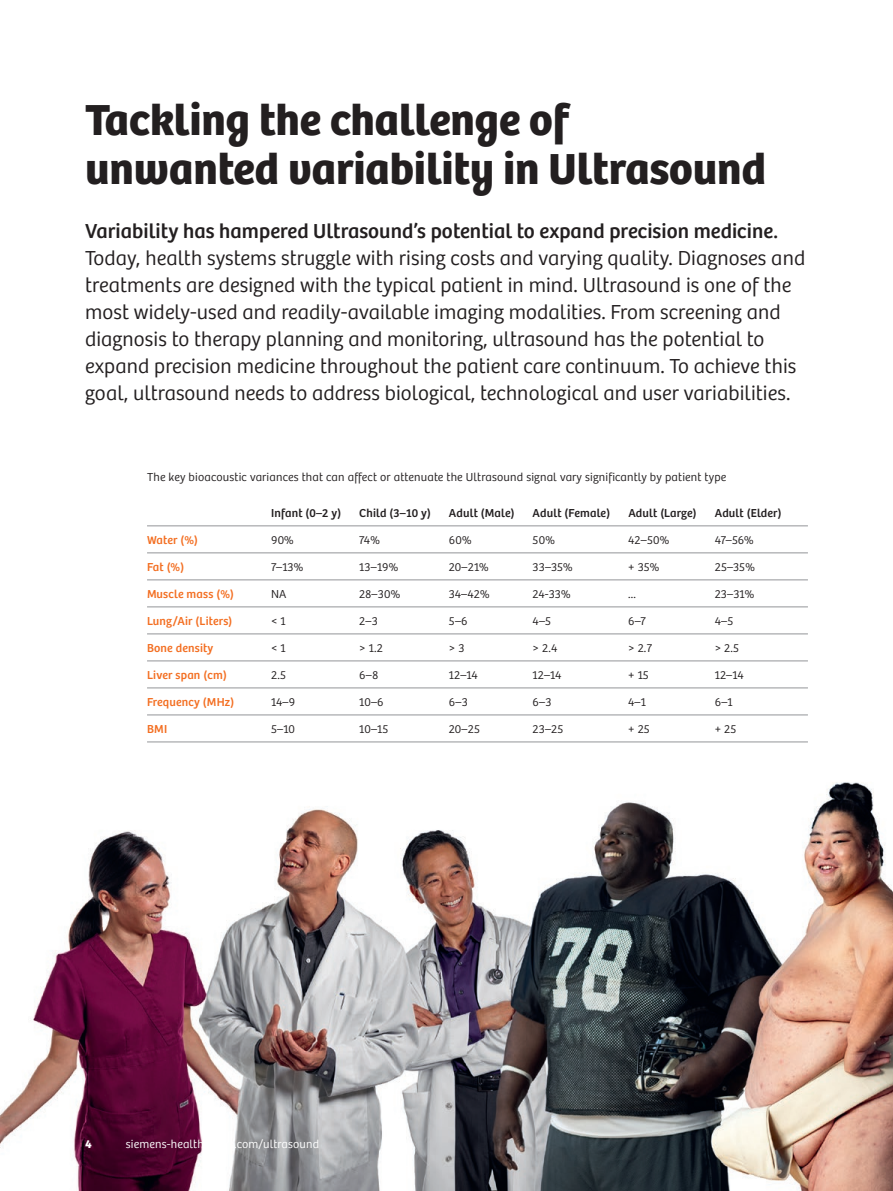
<style>
.page{position:relative;width:893px;height:1191px;background:#fff}
.page>*{position:absolute;margin:0;border:0;box-sizing:border-box;transform-origin:0 0}
.t1{font:45px/49.5px "Bree SH Headline Regular";color:#231f20}
.t2{font:21px/27px "Bree SH Text Light";letter-spacing:.005em;color:#231f20}
.t3{font:21px "Bree SH Text Regular";letter-spacing:.005em;color:#231f20}
.t4{font:12px "Bree SH Text Light";letter-spacing:.015em;color:#231f20}
.t5{font:12px "Bree SH Text Regular";letter-spacing:.015em;color:#f36e21}
.t6{font:12px "Bree SH Text Regular";letter-spacing:.015em;color:#231f20}
.t7{font:12px "Bree SH Text Light";letter-spacing:.015em;color:#fff}
.t8{font:12px "Bree SH Text Bold";color:#fff}
</style>
<div class="page">
<img style="left:0;top:782px;width:893px;height:409px">
<hr style="left:147px;top:552px;width:661px;height:1px;background:#939598">
<hr style="left:147px;top:525px;width:661px;height:1px;background:#939598">
<hr style="left:147px;top:579px;width:661px;height:1px;background:#939598">
<hr style="left:147px;top:606px;width:661px;height:1px;background:#939598">
<hr style="left:147px;top:633px;width:661px;height:1px;background:#939598">
<hr style="left:147px;top:660px;width:661px;height:1px;background:#939598">
<hr style="left:147px;top:687px;width:661px;height:1px;background:#939598">
<hr style="left:147px;top:714px;width:661px;height:1px;background:#939598">
<hr style="left:147px;top:741px;width:661px;height:1px;background:#939598">
<h1 class="t1" style="left:85px;top:95px;width:682px">Tackling the challenge of unwanted variability in Ultrasound</h1>
<p class="t3" style="left:85px;top:218px;width:694px">Variability has hampered Ultrasound’s potential to expand precision medicine.</p>
<p class="t2" style="left:85px;top:245px;width:722px">Today, health systems struggle with rising costs and varying quality. Diagnoses and treatments are designed with the typical patient in mind. Ultrasound is one of the most widely-used and readily-available imaging modalities. From screening and diagnosis to therapy planning and monitoring, ultrasound has the potential to expand precision medicine throughout the patient care continuum. To achieve this goal, ultrasound needs to address biological, technological and user variabilities.</p>
<p class="t4" style="left:147px;top:470px;width:581px">The key bioacoustic variances that can affect or attenuate the Ultrasound signal vary significantly by patient type</p>
<p class="t5" style="left:147px;top:532px;width:53px">Water (%)</p>
<p class="t5" style="left:147px;top:559px;width:39px">Fat (%)</p>
<p class="t5" style="left:147px;top:586px;width:88px">Muscle mass (%)</p>
<p class="t5" style="left:147px;top:613px;width:87px">Lung/Air (Liters)</p>
<p class="t5" style="left:147px;top:640px;width:68px">Bone density</p>
<p class="t5" style="left:147px;top:667px;width:81px">Liver span (cm)</p>
<p class="t5" style="left:147px;top:694px;width:89px">Frequency (MHz)</p>
<p class="t5" style="left:147px;top:721px;width:22px">BMI</p>
<p class="t6" style="left:271px;top:505px;width:72px">Infant (0–2 y)</p>
<p class="t4" style="left:271px;top:533px;width:24px">90%</p>
<p class="t4" style="left:271px;top:560px;width:34px">7–13%</p>
<p class="t4" style="left:271px;top:587px;width:17px">NA</p>
<p class="t4" style="left:271px;top:614px;width:16px">&lt; 1</p>
<p class="t4" style="left:271px;top:641px;width:16px">&lt; 1</p>
<p class="t4" style="left:271px;top:668px;width:16px">2.5</p>
<p class="t4" style="left:271px;top:695px;width:26px">14–9</p>
<p class="t4" style="left:271px;top:722px;width:25px">5–10</p>
<p class="t6" style="left:359px;top:505px;width:73px">Child (3–10 y)</p>
<p class="t4" style="left:359px;top:533px;width:22px">74%</p>
<p class="t4" style="left:359px;top:560px;width:40px">13–19%</p>
<p class="t4" style="left:359px;top:587px;width:42px">28–30%</p>
<p class="t4" style="left:359px;top:614px;width:20px">2–3</p>
<p class="t4" style="left:359px;top:641px;width:25px">&gt; 1.2</p>
<p class="t4" style="left:359px;top:668px;width:21px">6–8</p>
<p class="t4" style="left:359px;top:695px;width:26px">10–6</p>
<p class="t4" style="left:359px;top:722px;width:31px">10–15</p>
<p class="t6" style="left:449px;top:505px;width:67px">Adult (Male)</p>
<p class="t4" style="left:449px;top:533px;width:24px">60%</p>
<p class="t4" style="left:449px;top:560px;width:41px">20–21%</p>
<p class="t4" style="left:449px;top:587px;width:42px">34–42%</p>
<p class="t4" style="left:449px;top:614px;width:20px">5–6</p>
<p class="t4" style="left:449px;top:641px;width:17px">&gt; 3</p>
<p class="t4" style="left:449px;top:668px;width:30px">12–14</p>
<p class="t4" style="left:449px;top:695px;width:20px">6–3</p>
<p class="t4" style="left:449px;top:722px;width:33px">20–25</p>
<p class="t6" style="left:533px;top:505px;width:79px">Adult (Female)</p>
<p class="t4" style="left:533px;top:533px;width:24px">50%</p>
<p class="t4" style="left:533px;top:560px;width:42px">33–35%</p>
<p class="t4" style="left:533px;top:587px;width:40px">24-33%</p>
<p class="t4" style="left:533px;top:614px;width:20px">4–5</p>
<p class="t4" style="left:533px;top:641px;width:26px">&gt; 2.4</p>
<p class="t4" style="left:533px;top:668px;width:30px">12–14</p>
<p class="t4" style="left:533px;top:695px;width:20px">6–3</p>
<p class="t4" style="left:533px;top:722px;width:32px">23–25</p>
<p class="t6" style="left:628px;top:505px;width:70px">Adult (Large)</p>
<p class="t4" style="left:628px;top:533px;width:42px">42–50%</p>
<p class="t4" style="left:628px;top:560px;width:33px">+ 35%</p>
<p class="t4" style="left:628px;top:587px;width:9px">...</p>
<p class="t4" style="left:628px;top:614px;width:19px">6–7</p>
<p class="t4" style="left:628px;top:641px;width:25px">&gt; 2.7</p>
<p class="t4" style="left:628px;top:668px;width:22px">+ 15</p>
<p class="t4" style="left:628px;top:695px;width:19px">4–1</p>
<p class="t4" style="left:628px;top:722px;width:23px">+ 25</p>
<p class="t6" style="left:715px;top:505px;width:68px">Adult (Elder)</p>
<p class="t4" style="left:715px;top:533px;width:40px">47–56%</p>
<p class="t4" style="left:715px;top:560px;width:42px">25–35%</p>
<p class="t4" style="left:715px;top:587px;width:41px">23–31%</p>
<p class="t4" style="left:715px;top:614px;width:20px">4–5</p>
<p class="t4" style="left:715px;top:641px;width:26px">&gt; 2.5</p>
<p class="t4" style="left:715px;top:668px;width:30px">12–14</p>
<p class="t4" style="left:715px;top:695px;width:19px">6–1</p>
<p class="t4" style="left:715px;top:722px;width:23px">+ 25</p>
<p class="t8" style="left:85px;top:1137px;width:8px">4</p>
<p class="t7" style="left:126px;top:1137px;width:195px">siemens-healthineers.com/ultrasound</p>
</div>
